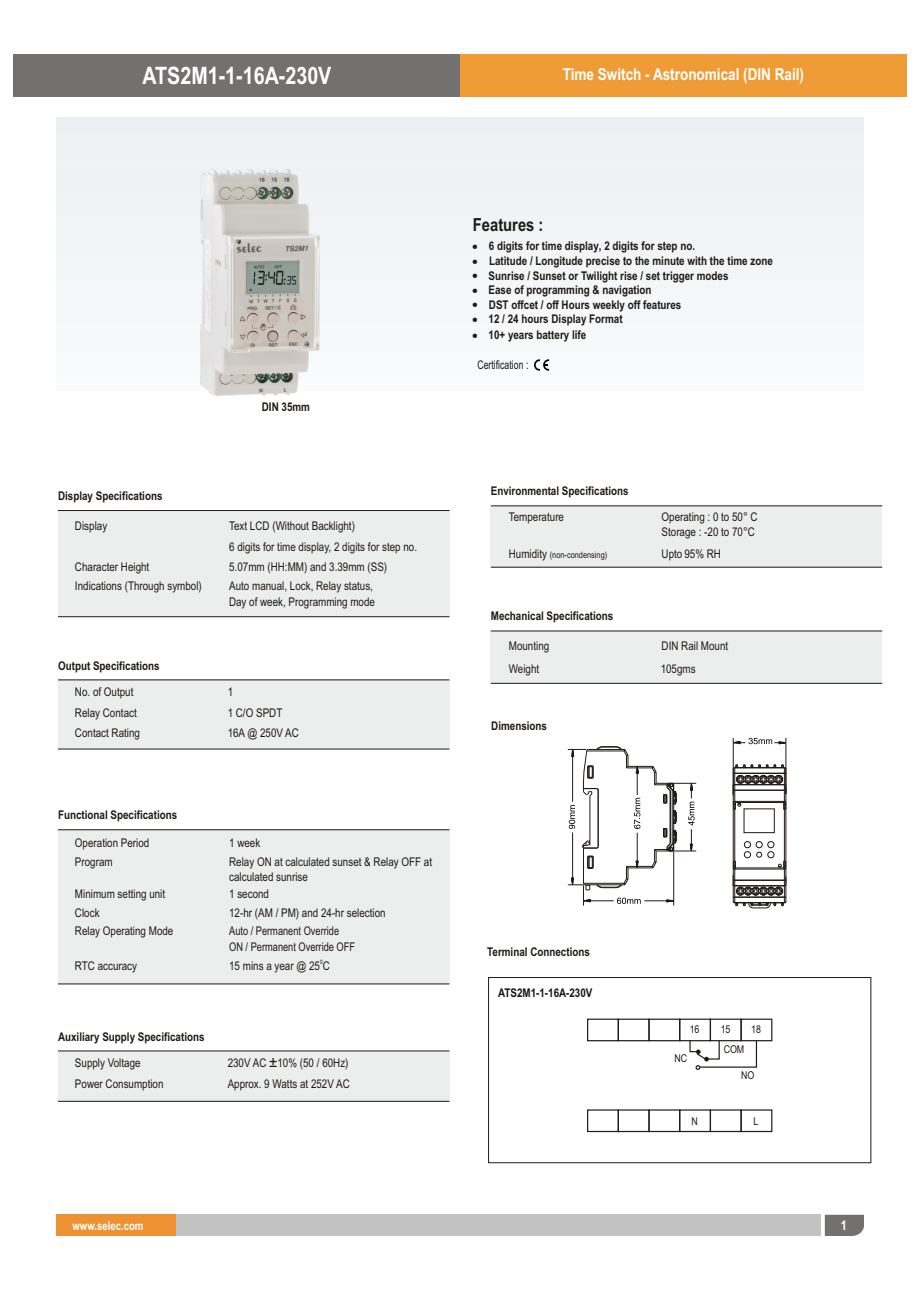
<style>
.page{position:relative;width:920px;height:1290px;background:#fff}
.page>*{position:absolute;margin:0;border:0;box-sizing:border-box;transform-origin:0 0}
.t1{font:700 24px "Arial Narrow";color:#fff}
.t2{font:700 18px "Arial Narrow";color:#1f1a17}
.t3{font:700 16.5px "Arial Narrow";color:#fff}
.t4{font:700 13.5px "Arial Narrow";color:#fff}
.t5{font:12px/20.4px "Arial Narrow";color:#1f1a17}
.t6{font:700 12px/14.4px "Arial Narrow";color:#1f1a17}
.t7{font:12px/15.8px "Arial Narrow";color:#1f1a17;scale:.94 1}
.t8{font:700 12px "Arial Narrow";color:#151616}
.t9{font:12px "Arial Narrow";color:#151616;scale:.89 1}
.t10{font:700 12px "Arial Narrow";color:#fff}
.t11{font:10.8px "Arial Narrow";color:#1f1a17}
.t12{font:9px "Arial Narrow";color:#1f1a17}
.t13{font:6px "Arial Narrow";color:#1f1a17}
.s1{font-size:15px}
.s2{font-size:12px}
</style>
<div class="page">
<div style="left:154px;top:1215px;width:667px;height:21px;background:#c2c2c2"></div>
<svg style="left:825px;top:1215px;width:39px;height:21px"></svg>
<div style="left:56px;top:1215px;width:120px;height:21px;background:#ed9133"></div>
<div style="left:58px;top:510px;width:391px;height:107px;background:#eceded"></div>
<hr style="left:58px;top:510px;width:391px;height:1px;background:#1f1a17">
<hr style="left:58px;top:616px;width:391px;height:1px;background:#1f1a17">
<div style="left:14px;top:54px;width:446px;height:43px;background:#737070"></div>
<div style="left:460px;top:54px;width:446px;height:43px;background:#f09c36"></div>
<div style="left:58px;top:680px;width:391px;height:69px;background:#eceded"></div>
<hr style="left:58px;top:679px;width:391px;height:1px;background:#1f1a17">
<hr style="left:58px;top:749px;width:391px;height:1px;background:#1f1a17">
<div style="left:58px;top:1051px;width:391px;height:50px;background:#eceded"></div>
<hr style="left:58px;top:1050px;width:391px;height:1px;background:#1f1a17">
<hr style="left:58px;top:1101px;width:391px;height:1px;background:#1f1a17">
<div style="left:491px;top:506px;width:391px;height:61px;background:#eceded"></div>
<hr style="left:491px;top:505px;width:391px;height:1px;background:#1f1a17">
<hr style="left:491px;top:567px;width:391px;height:1px;background:#1f1a17">
<div style="left:488px;top:977px;width:383px;height:186px;border:1px solid #1f1a17"></div>
<div style="left:58px;top:830px;width:391px;height:154px;background:#eceded"></div>
<hr style="left:58px;top:829px;width:391px;height:1px;background:#1f1a17">
<hr style="left:58px;top:983px;width:391px;height:1px;background:#1f1a17">
<div style="left:587px;top:1018px;width:32px;height:23px;border:1px solid #1f1a17"></div>
<div style="left:587px;top:1109px;width:32px;height:23px;border:1px solid #1f1a17"></div>
<div style="left:618px;top:1018px;width:32px;height:23px;border:1px solid #1f1a17"></div>
<div style="left:618px;top:1109px;width:32px;height:23px;border:1px solid #1f1a17"></div>
<div style="left:648px;top:1109px;width:32px;height:23px;border:1px solid #1f1a17"></div>
<div style="left:648px;top:1018px;width:32px;height:23px;border:1px solid #1f1a17"></div>
<div style="left:679px;top:1018px;width:32px;height:23px;border:1px solid #1f1a17"></div>
<div style="left:679px;top:1109px;width:32px;height:23px;border:1px solid #1f1a17"></div>
<div style="left:710px;top:1018px;width:32px;height:23px;border:1px solid #1f1a17"></div>
<div style="left:710px;top:1109px;width:32px;height:23px;border:1px solid #1f1a17"></div>
<div style="left:740px;top:1018px;width:32px;height:23px;border:1px solid #1f1a17"></div>
<div style="left:740px;top:1109px;width:32px;height:23px;border:1px solid #1f1a17"></div>
<svg style="left:689px;top:1039px;width:69px;height:31px"></svg>
<hr style="left:733px;top:808px;width:1px;height:54px;background:#1f1a17">
<hr style="left:734px;top:809px;width:1px;height:52px;background:#1f1a17">
<hr style="left:784px;top:809px;width:1px;height:52px;background:#1f1a17">
<hr style="left:785px;top:808px;width:1px;height:54px;background:#1f1a17">
<svg style="left:732px;top:763px;width:55px;height:47px"></svg>
<hr style="left:733px;top:738px;width:1px;height:56px;background:#1f1a17">
<hr style="left:785px;top:738px;width:1px;height:56px;background:#1f1a17">
<svg style="left:568px;top:746px;width:128px;height:159px"></svg>
<svg style="left:732px;top:738px;width:55px;height:7px"></svg>
<div style="left:744px;top:808px;width:31px;height:25px;border:1px solid #1f1a17"></div>
<div style="left:744px;top:841px;width:7px;height:7px;border:1px solid #151616;border-radius:50%"></div>
<div style="left:756px;top:841px;width:7px;height:7px;border:1px solid #151616;border-radius:50%"></div>
<div style="left:767px;top:841px;width:7px;height:7px;border:1px solid #151616;border-radius:50%"></div>
<div style="left:744px;top:851px;width:7px;height:7px;border:1px solid #151616;border-radius:50%"></div>
<svg style="left:732px;top:852px;width:55px;height:57px"></svg>
<div style="left:767px;top:851px;width:7px;height:7px;border:1px solid #151616;border-radius:50%"></div>
<div style="left:56px;top:117px;width:808px;height:274px;background:#f2f5f6"></div>
<img style="left:201px;top:169px;width:118px;height:226px">
<svg style="left:534px;top:359px;width:15px;height:12px"></svg>
<div style="left:491px;top:631px;width:391px;height:52px;background:#eceded"></div>
<hr style="left:491px;top:631px;width:391px;height:1px;background:#1f1a17">
<hr style="left:491px;top:683px;width:391px;height:1px;background:#1f1a17">
<h1 class="t1" style="left:143px;top:57px;width:190px">ATS2M1-1-16A-230V</h1>
<h3 class="t3" style="left:563px;top:61px;width:243px">Time Switch - Astronomical (DIN Rail)</h3>
<h2 class="t2" style="left:473px;top:211px;width:72px">Features :</h2>
<p class="t6" style="left:489px;top:253px;width:286px">Latitude / Longitude precise to the minute with the time zone Sunrise / Sunset or Twilight rise / set trigger modes<br>Ease of programming &amp; navigation<br>DST offcet / off Hours weekly off features<br>12 / 24 hours Display Format</p>
<p class="t6" style="left:489px;top:327px;width:99px">10+ years battery life</p>
<p class="t6" style="left:489px;top:238px;width:208px">6 digits for time display, 2 digits for step no.</p>
<p class="t6" style="left:262px;top:399px;width:50px">DIN 35mm</p>
<p class="t6" style="left:58px;top:488px;width:106px">Display Specifications</p>
<p class="t5" style="left:75px;top:517px;width:34px">Display</p>
<p class="t5" style="left:229px;top:517px;width:189px">Text LCD (Without Backlight)<br>6 digits for time display, 2 digits for step no.</p>
<p class="t5" style="left:75px;top:576px;width:128px">Indications (Through symbol)</p>
<p class="t5" style="left:229px;top:578px;width:148px;line-height:16.2px">Auto manual, Lock, Relay status,<br>Day of week, Programming mode</p>
<p class="t5" style="left:75px;top:558px;width:76px">Character Height</p>
<p class="t5" style="left:229px;top:558px;width:160px">5.07mm (HH:MM) and 3.39mm (SS)</p>
<p class="t6" style="left:58px;top:658px;width:103px">Output Specifications</p>
<p class="t5" style="left:75px;top:683px;width:60px">No. of Output</p>
<p class="t5" style="left:228px;top:683px;width:7px">1</p>
<p class="t5" style="left:75px;top:703px;width:63px">Relay Contact</p>
<p class="t5" style="left:228px;top:703px;width:56px">1 C/O SPDT</p>
<p class="t5" style="left:75px;top:724px;width:67px">Contact Rating</p>
<p class="t5" style="left:228px;top:724px;width:73px">16A @ 250V AC</p>
<p class="t6" style="left:58px;top:807px;width:121px">Functional Specifications</p>
<p class="t5" style="left:75px;top:834px;width:76px">Operation Period</p>
<p class="t5" style="left:229px;top:834px;width:33px">1 week</p>
<p class="t5" style="left:75px;top:852px;width:39px">Program</p>
<p class="t5" style="left:229px;top:855px;width:204px;line-height:15.5px">Relay ON at calculated sunset &amp; Relay OFF at calculated sunrise</p>
<p class="t5" style="left:75px;top:885px;width:92px">Minimum setting unit</p>
<p class="t5" style="left:229px;top:885px;width:41px">1 second</p>
<p class="t5" style="left:75px;top:903px;width:26px">Clock</p>
<p class="t5" style="left:229px;top:903px;width:158px">12-hr (AM / PM) and 24-hr selection</p>
<p class="t5" style="left:75px;top:922px;width:100px">Relay Operating Mode</p>
<p class="t7" style="left:229px;top:924px;width:135px">Auto / Permanent Override<br>ON / Permanent Override OFF</p>
<p class="t5" style="left:75px;top:957px;width:64px">RTC accuracy</p>
<p class="t13" style="left:320px;top:960px;width:4px">0</p>
<p class="t5" style="left:229px;top:957px;width:102px">15 mins a year @ 25 C</p>
<p class="t6" style="left:58px;top:1029px;width:148px">Auxiliary Supply Specifications</p>
<p class="t5" style="left:75px;top:1054px;width:67px">Supply Voltage</p>
<p class="t5" style="left:228px;top:1054px;width:122px">230V AC <span class="s1">±</span>10% (50 / 60Hz)</p>
<p class="t5" style="left:75px;top:1074px;width:90px">Power Consumption</p>
<p class="t5" style="left:228px;top:1074px;width:124px">Approx. 9 Watts at 252V AC</p>
<p class="t9" style="left:477px;top:360px;width:59px">Certification :</p>
<p class="t6" style="left:491px;top:483px;width:139px">Environmental Specifications</p>
<p class="t5" style="left:509px;top:508px;width:57px">Temperature</p>
<p class="t5" style="left:662px;top:510px;width:98px;line-height:15px">Operating : 0 to 50° C<br>Storage : -20 to 70°C</p>
<p class="t12" style="left:509px;top:551px;width:100px"><span class="s2">Humidity</span> (non-condensing)</p>
<p class="t5" style="left:662px;top:545px;width:61px">Upto 95% RH</p>
<p class="t6" style="left:491px;top:608px;width:124px">Mechanical Specifications</p>
<p class="t5" style="left:509px;top:637px;width:42px">Mounting</p>
<p class="t5" style="left:662px;top:637px;width:68px">DIN Rail Mount</p>
<p class="t5" style="left:509px;top:660px;width:32px">Weight</p>
<p class="t5" style="left:661px;top:660px;width:37px">105gms</p>
<p class="t6" style="left:491px;top:718px;width:57px">Dimensions</p>
<p class="t6" style="left:487px;top:943px;width:104px">Terminal Connections</p>
<p class="t8" style="left:498px;top:984px;width:96px">ATS2M1-1-16A-230V</p>
<p class="t11" style="left:690px;top:1025px;width:11px">16</p>
<p class="t11" style="left:721px;top:1025px;width:11px">15</p>
<p class="t11" style="left:751px;top:1025px;width:11px">18</p>
<p class="t11" style="left:674px;top:1054px;width:14px">NC</p>
<p class="t11" style="left:724px;top:1045px;width:22px">COM</p>
<p class="t11" style="left:741px;top:1071px;width:15px">NO</p>
<p class="t11" style="left:692px;top:1117px;width:8px">N</p>
<p class="t11" style="left:753px;top:1117px;width:6px">L</p>
<p class="t10" style="left:72px;top:1216px;width:72px">www.selec.com</p>
<p class="t4" style="left:841px;top:1215px;width:8px">1</p>
</div>
